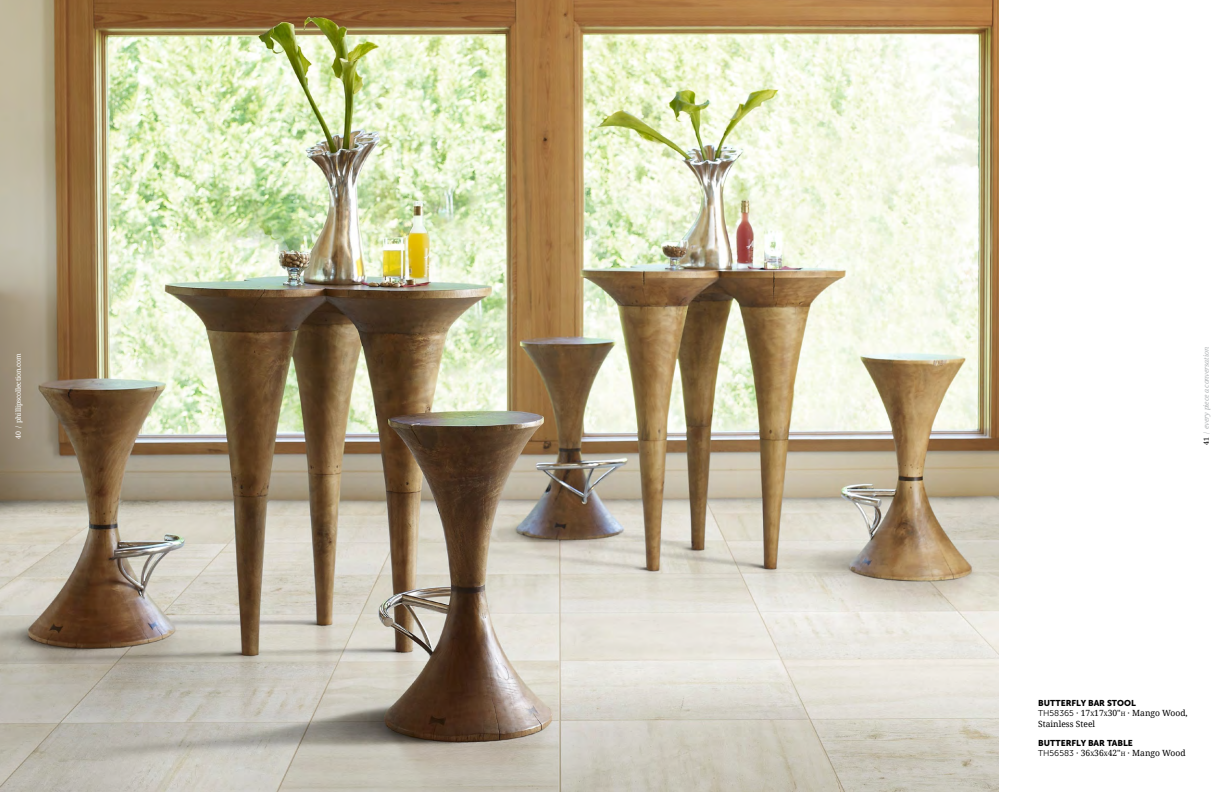
<style>
.page{position:relative;width:1224px;height:792px;background:#fff}
.page>*{position:absolute;margin:0;border:0;box-sizing:border-box;transform-origin:0 0}
.t1{font:8.5px/10.2px "Droid Serif";color:#000}
.t2{font:8.5px "Museo Sans 900";color:#000}
.t3{font:8.5px "Droid Serif";color:#000}
.t4{font:italic 7px "Droid Serif";letter-spacing:-.025em;color:#b1b4b6}
.t5{font:7px "Droid Serif";letter-spacing:-.025em;color:#fff}
.s1{font-style:normal;color:#000}
.s2{font-style:normal}
.s3{font-family:"Museo Sans 300"}
.s4{font-style:inherit}
.s5{font-size:5.9px}
</style>
<div class="page">
<img style="left:0;top:0;width:999px;height:792px">
<p class="t5" style="left:13px;top:439px;width:87px;rotate:-90deg">40 / phillipscollection.com</p>
<p class="t4" style="left:1201px;top:445px;width:99px;rotate:-90deg"><span class="s1">41</span> <span class="s2">/</span> every piece a conversation</p>
<p class="t2" style="left:1038px;top:698px;width:99px">BUTTERFLY BAR STOOL</p>
<p class="t1" style="left:1038px;top:708px;width:151px"><span class="s3">TH58365</span> <span class="s4">· 17</span><span class="s5">X</span><span class="s4">17</span><span class="s5">X</span><span class="s4">30"</span><span class="s5">H</span> <span class="s4">·</span> Mango Wood,<br>Stainless Steel</p>
<p class="t2" style="left:1038px;top:738px;width:96px">BUTTERFLY BAR TABLE</p>
<p class="t3" style="left:1038px;top:747px;width:149px"><span class="s3">TH56583</span> · 36<span class="s5">X</span>36<span class="s5">X</span>42"<span class="s5">H</span> · <span class="s4">Mango Wood</span></p>
</div>
